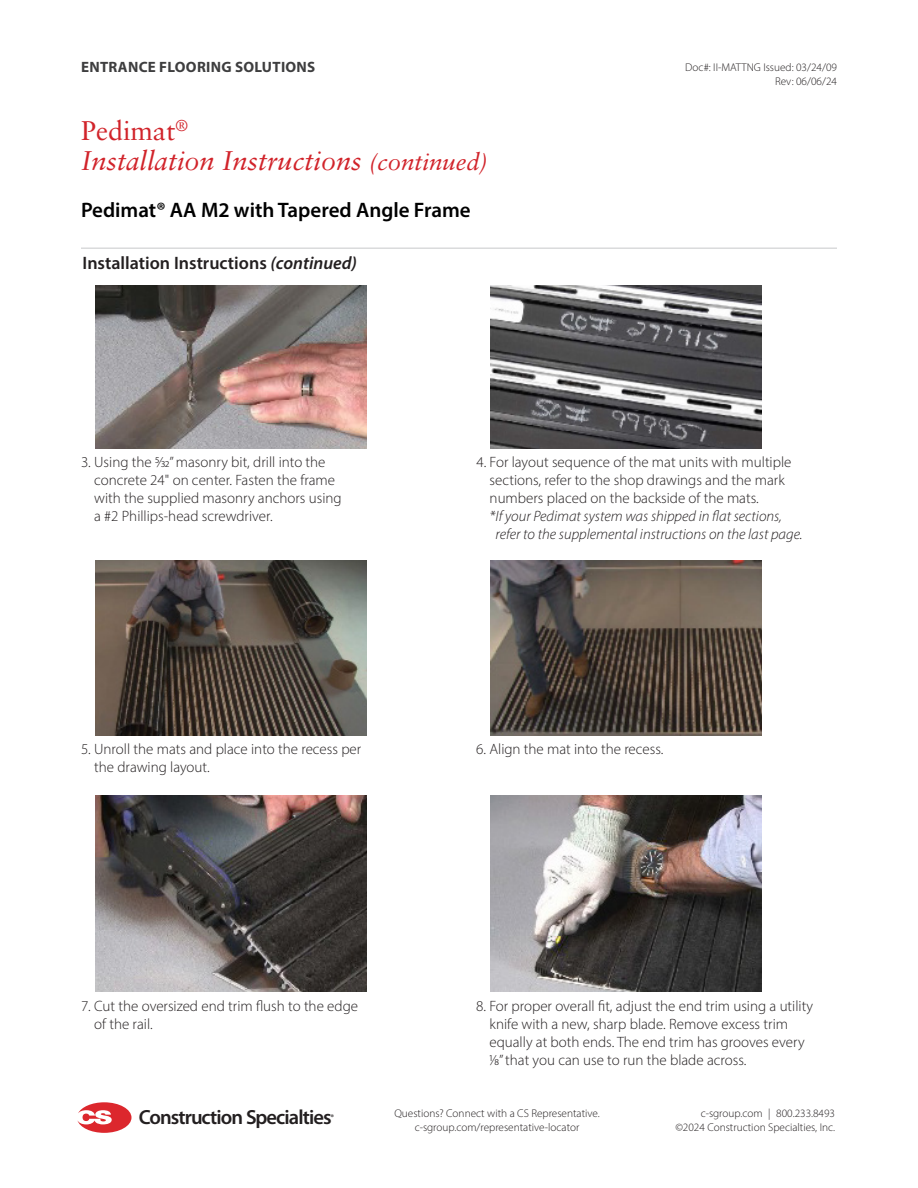
<style>
.page{position:relative;width:918px;height:1188px;background:#fff}
.page>*{position:absolute;margin:0;border:0;box-sizing:border-box;transform-origin:0 0}
.t1{font:italic 27px/30px "Sabon LT Pro";color:#d1232a}
.t2{font:600 21px "Myriad Pro";color:#000}
.t3{font:600 20.4px "Myriad Pro";letter-spacing:-.045em;color:#231f20}
.Bullet_List_Subhead{font:600 18px "Myriad Pro";color:#231f20}
.Bullet_List{font:300 15px/18px "Myriad Pro";color:#231f20}
.Bullet_List-2{font:italic 300 15px "Myriad Pro";color:#231f20}
.t4{font:700 15px "Myriad Pro";letter-spacing:.02em;color:#3e3e3f}
.t5{font:300 11.25px/14.2px "Myriad Pro";color:#231f20;text-align:right}
.t6{font:600 8.25px "Myriad Pro";color:#231f20}
.s1{font-style:normal}
.s2{font-size:24px}
.s3{font-style:italic}
</style>
<div class="page">
<img style="left:491px;top:286px;width:271px;height:163px">
<img style="left:95px;top:561px;width:272px;height:175px">
<img style="left:95px;top:286px;width:272px;height:163px">
<hr style="left:81px;top:248px;width:756px;height:1px;background:#c7c8ca">
<img style="left:491px;top:795px;width:270px;height:197px">
<img style="left:491px;top:561px;width:271px;height:175px">
<img style="left:95px;top:795px;width:272px;height:197px">
<svg style="left:77px;top:1102px;width:55px;height:31px"></svg>
<p class="t4" style="left:81px;top:57px;width:236px">ENTRANCE FLOORING SOLUTIONS</p>
<h1 class="t1" style="left:81px;top:115px;width:408px"><span class="s1">Pedimat</span><sup>®<br></sup>Installation Instructions <span class="s2">(continued)</span></h1>
<h2 class="t2" style="left:81px;top:197px;width:391px">Pedimat® AA M2 with Tapered Angle Frame</h2>
<p class="Bullet_List_Subhead" style="left:82px;top:252px;width:276px">Installation Instructions <span class="s3">(continued)</span></p>
<p class="t5" style="left:685px;top:61px;width:153px;line-height:13.5px">Doc#: II-MATTNG Issued: 03/24/09<br>Rev: 06/06/24</p>
<p class="Bullet_List" style="left:94px;top:453px;width:249px;text-indent:-13px">3. Using the 5/32” masonry bit, drill into the concrete 24" on center. Fasten the frame with the supplied masonry anchors using a #2 Phillips-head screwdriver.</p>
<p class="Bullet_List" style="left:476px;top:453px;width:317px">4. For layout sequence of the mat units with multiple</p>
<p class="Bullet_List" style="left:490px;top:471px;width:297px">sections, refer to the shop drawings and the mark</p>
<p class="Bullet_List" style="left:490px;top:489px;width:271px">numbers placed on the backside of the mats.</p>
<p class="Bullet_List-2" style="left:490px;top:507px;width:294px">*If your Pedimat system was shipped in flat sections,</p>
<p class="Bullet_List-2" style="left:496px;top:525px;width:309px">refer to the supplemental instructions on the last page.</p>
<p class="Bullet_List" style="left:94px;top:740px;width:269px;text-indent:-13px">5. Unroll the mats and place into the recess per the drawing layout.</p>
<p class="Bullet_List" style="left:476px;top:740px;width:189px">6. Align the mat into the recess.</p>
<p class="Bullet_List" style="left:94px;top:997px;width:265px;text-indent:-13px">7. Cut the oversized end trim flush to the edge of the rail.</p>
<p class="Bullet_List" style="left:489px;top:997px;width:325px;text-indent:-13px">8. For proper overall fit, adjust the end trim using a utility knife with a new, sharp blade. Remove excess trim equally at both ends. The end trim has grooves every 1/8” that you can use to run the blade across.</p>
<h3 class="t3" style="left:139px;top:1104px;width:194px">Construction Specialties</h3>
<p class="t6" style="left:331px;top:1112px;width:5px">®</p>
<p class="t5" style="left:394px;top:1106px;width:207px;text-align:center">Questions? Connect with a CS Representative. c-sgroup.com/representative-locator</p>
<p class="t5" style="left:675px;top:1106px;width:161px">c-sgroup.com | 800.233.8493 ©2024 Construction Specialties, Inc.</p>
</div>
